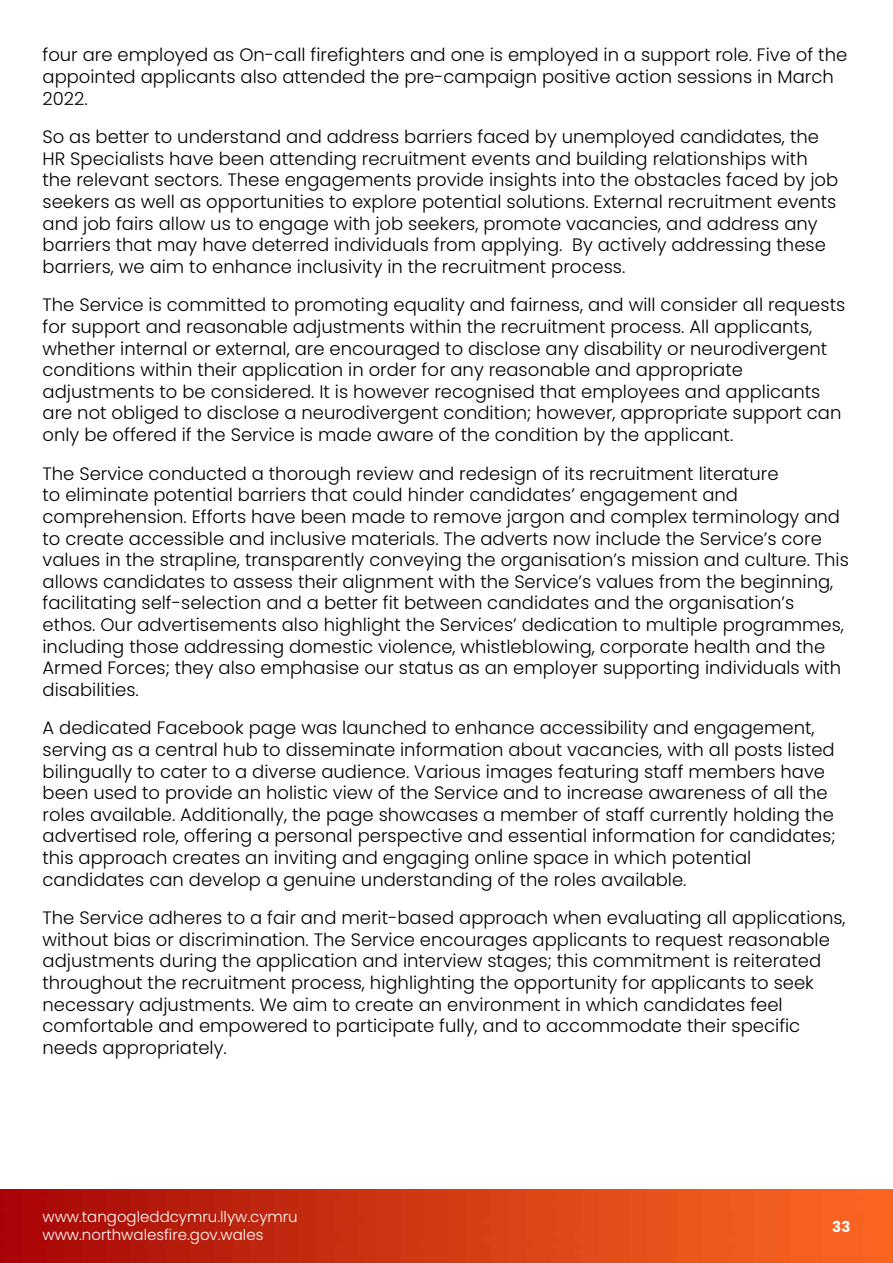
<style>
.page{position:relative;width:893px;height:1263px;background:#fff}
.page>*{position:absolute;margin:0;border:0;box-sizing:border-box;transform-origin:0 0}
.t1{font:300 18px/21.6px "Poppins";color:#000}
.t2{font:300 15px/18px "Poppins";color:#fff}
.t3{font:700 15px "Poppins";color:#fff}
</style>
<div class="page">
<img style="left:0;top:1190px;width:893px;height:73px">
<p class="t1" style="left:43px;top:44px;width:806px">four are employed as On-call firefighters and one is employed in a support role. Five of the appointed applicants also attended the pre-campaign positive action sessions in March<br>2022.</p>
<p class="t1" style="left:43px;top:126px;width:797px">So as better to understand and address barriers faced by unemployed candidates, the HR Specialists have been attending recruitment events and building relationships with the relevant sectors. These engagements provide insights into the obstacles faced by job seekers as well as opportunities to explore potential solutions. External recruitment events and job fairs allow us to engage with job seekers, promote vacancies, and address any barriers that may have deterred individuals from applying. By actively addressing these barriers, we aim to enhance inclusivity in the recruitment process.</p>
<p class="t1" style="left:43px;top:294px;width:804px">The Service is committed to promoting equality and fairness, and will consider all requests for support and reasonable adjustments within the recruitment process. All applicants, whether internal or external, are encouraged to disclose any disability or neurodivergent conditions within their application in order for any reasonable and appropriate adjustments to be considered. It is however recognised that employees and applicants are not obliged to disclose a neurodivergent condition; however, appropriate support can only be offered if the Service is made aware of the condition by the applicant.</p>
<p class="t1" style="left:43px;top:463px;width:808px">The Service conducted a thorough review and redesign of its recruitment literature<br>to eliminate potential barriers that could hinder candidates’ engagement and comprehension. Efforts have been made to remove jargon and complex terminology and to create accessible and inclusive materials. The adverts now include the Service’s core values in the strapline, transparently conveying the organisation’s mission and culture. This allows candidates to assess their alignment with the Service’s values from the beginning, facilitating self-selection and a better fit between candidates and the organisation’s ethos. Our advertisements also highlight the Services’ dedication to multiple programmes, including those addressing domestic violence, whistleblowing, corporate health and the Armed Forces; they also emphasise our status as an employer supporting individuals with disabilities.</p>
<p class="t1" style="left:43px;top:717px;width:794px">A dedicated Facebook page was launched to enhance accessibility and engagement, serving as a central hub to disseminate information about vacancies, with all posts listed bilingually to cater to a diverse audience. Various images featuring staff members have been used to provide an holistic view of the Service and to increase awareness of all the roles available. Additionally, the page showcases a member of staff currently holding the advertised role, offering a personal perspective and essential information for candidates; this approach creates an inviting and engaging online space in which potential candidates can develop a genuine understanding of the roles available.</p>
<p class="t1" style="left:43px;top:907px;width:805px">The Service adheres to a fair and merit-based approach when evaluating all applications, without bias or discrimination. The Service encourages applicants to request reasonable adjustments during the application and interview stages; this commitment is reiterated throughout the recruitment process, highlighting the opportunity for applicants to seek necessary adjustments. We aim to create an environment in which candidates feel comfortable and empowered to participate fully, and to accommodate their specific needs appropriately.</p>
<p class="t2" style="left:43px;top:1207px;width:257px">www.tangogleddcymru.llyw.cymru www.northwalesfire.gov.wales</p>
<p class="t3" style="left:832px;top:1218px;width:20px">33</p>
</div>
